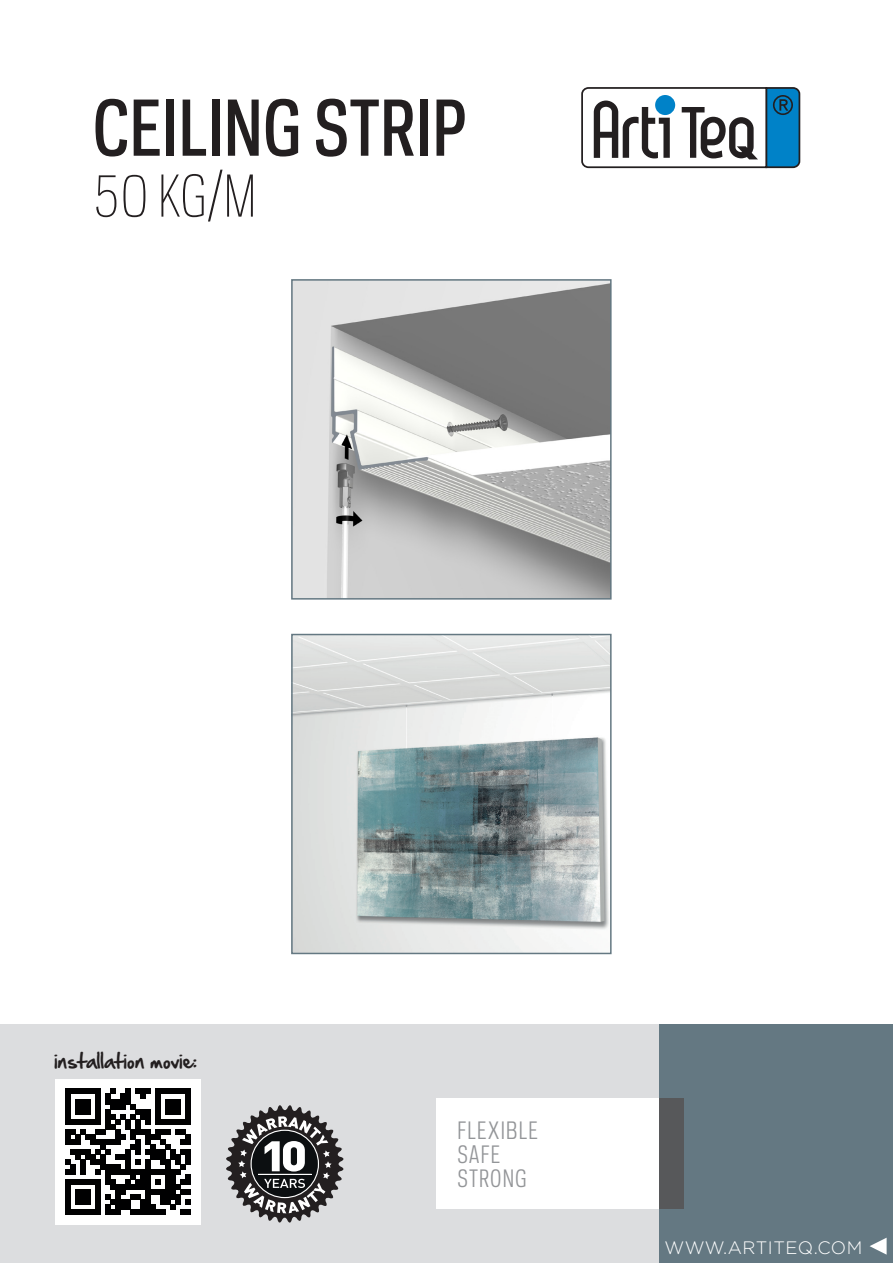
<style>
.page{position:relative;width:893px;height:1263px;background:#fff}
.page>*{position:absolute;margin:0;border:0;box-sizing:border-box;transform-origin:0 0}
.t1{font:500 72px "Galaxie Polaris Condensed";color:#231f20}
.t2{font:300 54px "Galaxie Polaris Condensed";color:#231f20}
.t3{font:22.5px "Galaxie Polaris Condensed";letter-spacing:.05em;color:#939598}
.t4{font:18px "Hand Of Sean";color:#231f20}
.Tabel_tekst-kl{font:300 18px "Gotham";letter-spacing:.025em;color:#fff}
</style>
<div class="page">
<div style="left:0;top:1025px;width:893px;height:238px;background:#dcdddf"></div>
<div style="left:659px;top:1025px;width:234px;height:238px;background:#647882"></div>
<div style="left:659px;top:1098px;width:25px;height:111px;background:#57585a"></div>
<div style="left:437px;top:1098px;width:222px;height:111px;background:#fff"></div>
<svg style="left:581px;top:87px;width:219px;height:81px"></svg>
<img style="left:294px;top:282px;width:315px;height:315px">
<div style="left:291px;top:279px;width:321px;height:321px;border:2px solid #647882"></div>
<img style="left:294px;top:637px;width:315px;height:314px">
<div style="left:291px;top:634px;width:321px;height:320px;border:2px solid #647882"></div>
<div style="left:55px;top:1079px;width:146px;height:146px;background:#fff"></div>
<div style="left:65px;top:1089px;width:35px;height:5px;background:#000001"></div>
<div style="left:75px;top:1099px;width:15px;height:5px;background:#000001"></div>
<div style="left:75px;top:1104px;width:15px;height:5px;background:#000001"></div>
<div style="left:75px;top:1109px;width:15px;height:5px;background:#000001"></div>
<svg style="left:65px;top:1094px;width:5px;height:25px"></svg>
<div style="left:65px;top:1119px;width:35px;height:5px;background:#000001"></div>
<svg style="left:65px;top:1129px;width:20px;height:10px"></svg>
<div style="left:85px;top:1134px;width:10px;height:5px;background:#000001"></div>
<div style="left:65px;top:1139px;width:15px;height:5px;background:#000001"></div>
<div style="left:90px;top:1139px;width:30px;height:5px;background:#000001"></div>
<div style="left:70px;top:1149px;width:20px;height:5px;background:#000001"></div>
<div style="left:85px;top:1154px;width:10px;height:5px;background:#000001"></div>
<div style="left:90px;top:1159px;width:15px;height:5px;background:#000001"></div>
<svg style="left:65px;top:1154px;width:20px;height:20px"></svg>
<div style="left:65px;top:1179px;width:35px;height:5px;background:#000001"></div>
<div style="left:75px;top:1189px;width:15px;height:5px;background:#000001"></div>
<div style="left:75px;top:1194px;width:15px;height:5px;background:#000001"></div>
<div style="left:75px;top:1199px;width:15px;height:5px;background:#000001"></div>
<svg style="left:65px;top:1184px;width:5px;height:25px"></svg>
<svg style="left:95px;top:1089px;width:96px;height:120px"></svg>
<div style="left:65px;top:1209px;width:35px;height:6px;background:#000001"></div>
<div style="left:105px;top:1209px;width:15px;height:6px;background:#000001"></div>
<div style="left:130px;top:1209px;width:36px;height:6px;background:#000001"></div>
<div style="left:181px;top:1209px;width:10px;height:6px;background:#000001"></div>
<svg style="left:226px;top:1105px;width:118px;height:118px"></svg>
<svg style="left:870px;top:1238px;width:17px;height:17px"></svg>
<hr style="left:892px;top:1025px;width:1px;height:238px;background:#dcdddf">
<p class="t1" style="left:92px;top:80px;width:376px">CEILING STRIP</p>
<p class="t2" style="left:92px;top:159px;width:165px">50 KG/M</p>
<p class="t4" style="left:54px;top:1045px;width:145px">installation movie:</p>
<p class="t3" style="left:457px;top:1115px;width:82px">FLEXIBLE</p>
<p class="t3" style="left:457px;top:1139px;width:45px">SAFE</p>
<p class="t3" style="left:457px;top:1163px;width:71px">STRONG</p>
<p class="Tabel_tekst-kl" style="left:665px;top:1236px;width:199px">WWW.ARTITEQ.COM</p>
</div>
